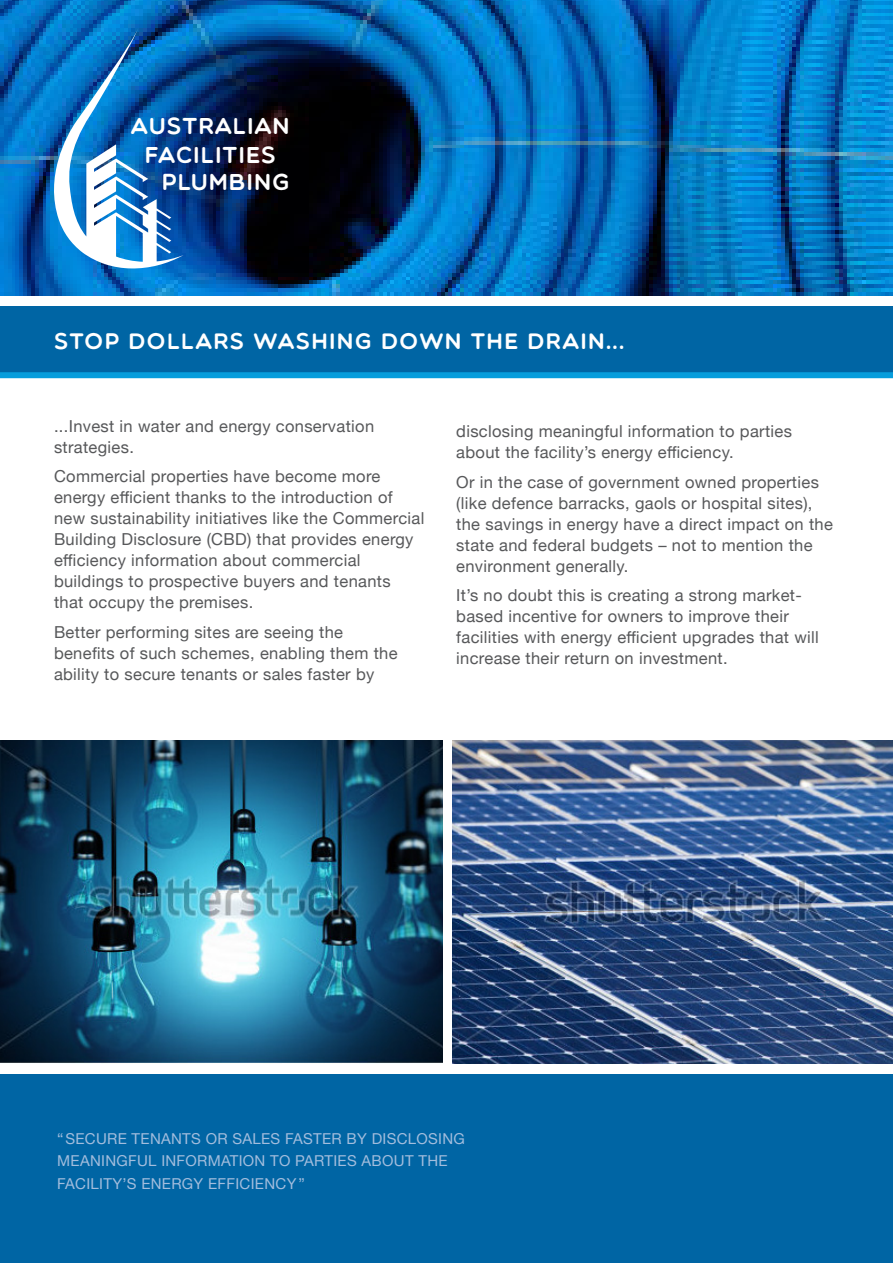
<style>
.page{position:relative;width:893px;height:1263px;background:#fff}
.page>*{position:absolute;margin:0;border:0;box-sizing:border-box;transform-origin:0 0}
.t1{font:23.1px "Multicolore";letter-spacing:.04em;color:#fff}
.t2{font:22.5px "Multicolore";letter-spacing:.06em;color:#fff}
.t3{font:16.5px/21px "Helvetica Neue";letter-spacing:.02em;color:#57585a}
.t4{font:15px/22.5px "Helvetica Neue";letter-spacing:.02em;color:#a3bddd}
</style>
<div class="page">
<img style="left:0;top:0;width:893px;height:296px">
<svg style="left:44px;top:28px;width:140px;height:241px"></svg>
<div style="left:0;top:306px;width:893px;height:68px;background:#0065a4"></div>
<div style="left:0;top:372px;width:893px;height:6px;background:#069ddc"></div>
<img style="left:0;top:740px;width:442px;height:323px">
<img style="left:452px;top:740px;width:441px;height:323px">
<div style="left:0;top:1075px;width:893px;height:188px;background:#0065a4"></div>
<p class="t1" style="left:131px;top:112px;width:160px">AUSTRALIAN</p>
<p class="t1" style="left:145px;top:141px;width:133px">FACILITIES</p>
<p class="t1" style="left:162px;top:168px;width:129px">PLUMBING</p>
<p class="t2" style="left:54px;top:327px;width:572px">STOP DOLLARS WASHING DOWN THE DRAIN...</p>
<p class="t3" style="left:54px;top:414px;width:322px">...Invest in water and energy conservation strategies.</p>
<p class="t3" style="left:54px;top:465px;width:372px">Commercial properties have become more energy efficient thanks to the introduction of new sustainability initiatives like the Commercial Building Disclosure (CBD) that provides energy efficiency information about commercial buildings to prospective buyers and tenants<br>that occupy the premises.</p>
<p class="t3" style="left:54px;top:620px;width:345px">Better performing sites are seeing the benefits of such schemes, enabling them the ability to secure tenants or sales faster by</p>
<p class="t3" style="left:456px;top:420px;width:337px">disclosing meaningful information to parties about the facility’s energy efficiency.</p>
<p class="t3" style="left:456px;top:470px;width:378px">Or in the case of government owned properties (like defence barracks, gaols or hospital sites), the savings in energy have a direct impact on the state and federal budgets – not to mention the environment generally.</p>
<p class="t3" style="left:456px;top:584px;width:364px">It’s no doubt this is creating a strong market&shy;based incentive for owners to improve their facilities with energy efficient upgrades that will increase their return on investment.</p>
<p class="t4" style="left:57px;top:1126px;width:409px">“SECURE TENANTS OR SALES FASTER BY DISCLOSING<br>MEANINGFUL INFORMATION TO PARTIES ABOUT THE<br>FACILITY’S ENERGY EFFICIENCY ”</p>
</div>
